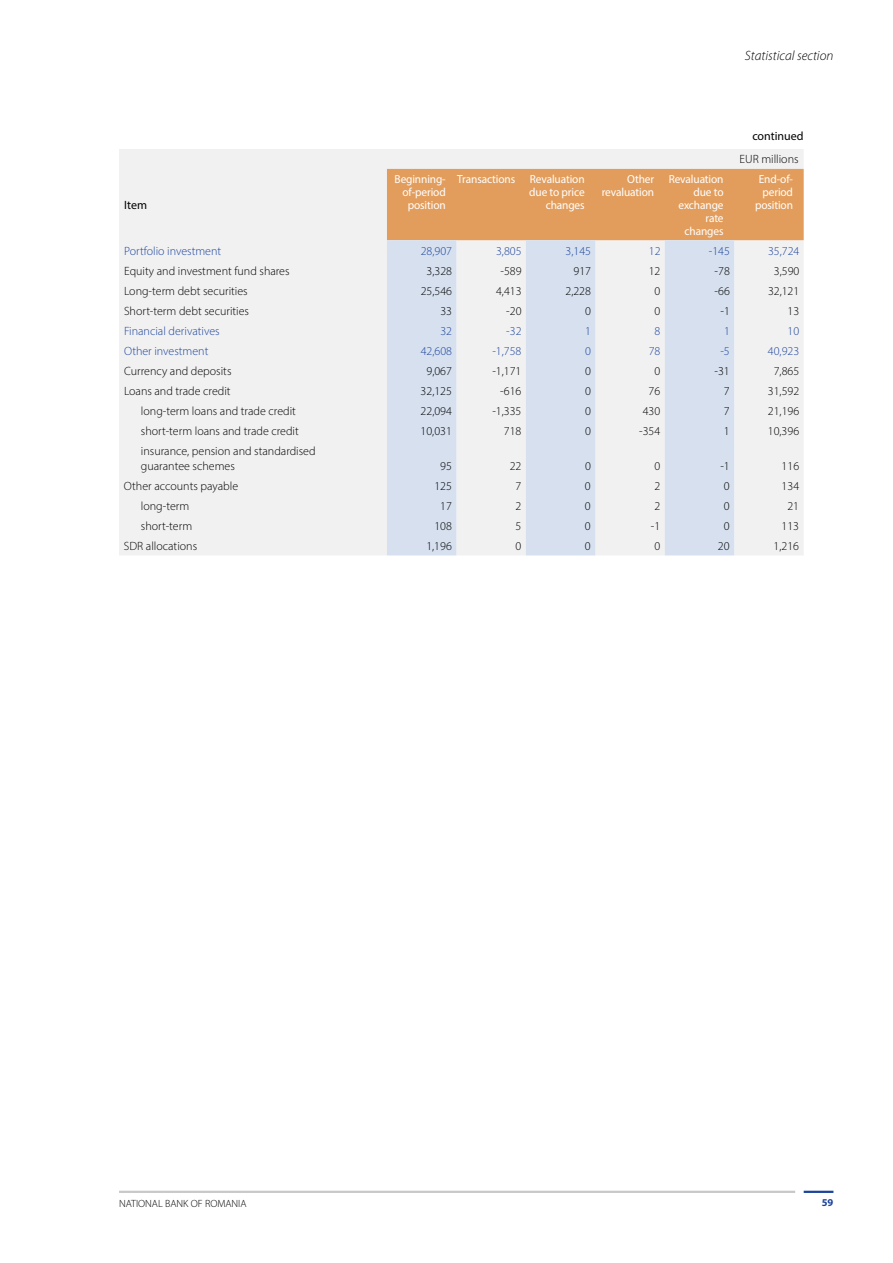
<style>
.page{position:relative;width:893px;height:1263px;background:#fff}
.page>*{position:absolute;margin:0;border:0;box-sizing:border-box;transform-origin:0 0}
.t1{font:italic 300 13.5px "Myriad Pro";color:#000}
.t2{font:300 12px/14.4px "Myriad Pro";color:#000}
.t3{font:300 12px "Myriad Pro";color:#1c449c}
.t4{font:12px "Myriad Pro";color:#000}
.t5{font:11.7px/12.9px "Myriad Pro";letter-spacing:-.01em;color:#fff;text-align:right}
.t6{font:300 10.5px "Myriad Pro";color:#000}
.t7{font:700 10.5px "Myriad Pro";color:#1c449c}
</style>
<div class="page">
<hr style="left:804px;top:1191px;width:29px;height:2px;background:#1c449c">
<hr style="left:119px;top:1191px;width:676px;height:2px;background:#c7c8ca">
<div style="left:119px;top:149px;width:685px;height:406px;background:#f1f1f2"></div>
<div style="left:387px;top:169px;width:417px;height:71px;background:#e29d5c"></div>
<svg style="left:387px;top:240px;width:347px;height:315px;fill:#d6e0ef"></svg>
<p class="t1" style="left:745px;top:47px;width:90px">Statistical section</p>
<p class="t4" style="left:752px;top:129px;width:53px">continued</p>
<p class="t4" style="left:124px;top:198px;width:24px">Item</p>
<p class="t2" style="left:740px;top:152px;width:61px">EUR millions</p>
<p class="t5" style="left:395px;top:173px;width:53px">Beginning&shy;of-period position</p>
<p class="t5" style="left:457px;top:173px;width:129px">Transactions Revaluation due to price<br>changes</p>
<p class="t5" style="left:602px;top:173px;width:54px">Other revaluation</p>
<p class="t5" style="left:669px;top:173px;width:56px">Revaluation due to exchange rate changes</p>
<p class="t5" style="left:755px;top:173px;width:39px">End-of&shy;period position</p>
<p class="t3" style="left:124px;top:243px;width:99px">Portfolio investment</p>
<p class="t3" style="left:421px;top:243px;width:33px">28,907</p>
<p class="t3" style="left:496px;top:243px;width:27px">3,805</p>
<p class="t3" style="left:566px;top:243px;width:27px">3,145</p>
<p class="t3" style="left:649px;top:243px;width:13px">12</p>
<p class="t3" style="left:709px;top:243px;width:23px">-145</p>
<p class="t3" style="left:768px;top:243px;width:33px">35,724</p>
<p class="t2" style="left:124px;top:263px;width:167px">Equity and investment fund shares</p>
<p class="t2" style="left:427px;top:263px;width:27px">3,328</p>
<p class="t2" style="left:500px;top:263px;width:23px">-589</p>
<p class="t2" style="left:573px;top:263px;width:19px">917</p>
<p class="t2" style="left:649px;top:263px;width:13px">12</p>
<p class="t2" style="left:715px;top:263px;width:17px">-78</p>
<p class="t2" style="left:774px;top:263px;width:27px">3,590</p>
<p class="t2" style="left:124px;top:284px;width:125px">Long-term debt securities</p>
<p class="t2" style="left:421px;top:284px;width:33px">25,546</p>
<p class="t2" style="left:496px;top:284px;width:27px">4,413</p>
<p class="t2" style="left:565px;top:284px;width:27px">2,228</p>
<p class="t2" style="left:655px;top:284px;width:7px">0</p>
<p class="t2" style="left:715px;top:284px;width:17px">-66</p>
<p class="t2" style="left:768px;top:284px;width:33px">32,121</p>
<p class="t2" style="left:124px;top:304px;width:126px">Short-term debt securities</p>
<p class="t2" style="left:440px;top:304px;width:13px">33</p>
<p class="t2" style="left:506px;top:304px;width:17px">-20</p>
<p class="t2" style="left:585px;top:304px;width:7px">0</p>
<p class="t2" style="left:655px;top:304px;width:7px">0</p>
<p class="t2" style="left:720px;top:304px;width:11px">-1</p>
<p class="t2" style="left:788px;top:304px;width:13px">13</p>
<p class="t3" style="left:124px;top:324px;width:97px">Financial derivatives</p>
<p class="t3" style="left:440px;top:324px;width:13px">32</p>
<p class="t3" style="left:506px;top:324px;width:17px">-32</p>
<p class="t3" style="left:585px;top:324px;width:7px">1</p>
<p class="t3" style="left:655px;top:324px;width:7px">8</p>
<p class="t3" style="left:724px;top:324px;width:7px">1</p>
<p class="t3" style="left:788px;top:324px;width:13px">10</p>
<p class="t3" style="left:124px;top:344px;width:86px">Other investment</p>
<p class="t3" style="left:421px;top:344px;width:33px">42,608</p>
<p class="t3" style="left:492px;top:344px;width:31px">-1,758</p>
<p class="t3" style="left:585px;top:344px;width:7px">0</p>
<p class="t3" style="left:649px;top:344px;width:13px">78</p>
<p class="t3" style="left:720px;top:344px;width:11px">-5</p>
<p class="t3" style="left:768px;top:344px;width:33px">40,923</p>
<p class="t2" style="left:124px;top:364px;width:109px">Currency and deposits</p>
<p class="t2" style="left:426px;top:364px;width:27px">9,067</p>
<p class="t2" style="left:492px;top:364px;width:31px">-1,171</p>
<p class="t2" style="left:585px;top:364px;width:7px">0</p>
<p class="t2" style="left:654px;top:364px;width:7px">0</p>
<p class="t2" style="left:714px;top:364px;width:17px">-31</p>
<p class="t2" style="left:774px;top:364px;width:27px">7,865</p>
<p class="t2" style="left:124px;top:384px;width:108px">Loans and trade credit</p>
<p class="t2" style="left:421px;top:384px;width:33px">32,125</p>
<p class="t2" style="left:500px;top:384px;width:23px">-616</p>
<p class="t2" style="left:585px;top:384px;width:7px">0</p>
<p class="t2" style="left:649px;top:384px;width:13px">76</p>
<p class="t2" style="left:724px;top:384px;width:7px">7</p>
<p class="t2" style="left:768px;top:384px;width:33px">31,592</p>
<p class="t2" style="left:141px;top:404px;width:156px">long-term loans and trade credit</p>
<p class="t2" style="left:421px;top:404px;width:33px">22,094</p>
<p class="t2" style="left:492px;top:404px;width:31px">-1,335</p>
<p class="t2" style="left:585px;top:404px;width:7px">0</p>
<p class="t2" style="left:643px;top:404px;width:19px">430</p>
<p class="t2" style="left:724px;top:404px;width:7px">7</p>
<p class="t2" style="left:768px;top:404px;width:33px">21,196</p>
<p class="t2" style="left:141px;top:424px;width:159px">short-term loans and trade credit</p>
<p class="t2" style="left:421px;top:424px;width:33px">10,031</p>
<p class="t2" style="left:504px;top:424px;width:19px">718</p>
<p class="t2" style="left:585px;top:424px;width:7px">0</p>
<p class="t2" style="left:639px;top:424px;width:23px">-354</p>
<p class="t2" style="left:724px;top:424px;width:7px">1</p>
<p class="t2" style="left:768px;top:424px;width:33px">10,396</p>
<p class="t2" style="left:141px;top:444px;width:176px">insurance, pension and standardised guarantee schemes</p>
<p class="t2" style="left:440px;top:458px;width:13px">95</p>
<p class="t2" style="left:510px;top:458px;width:13px">22</p>
<p class="t2" style="left:585px;top:458px;width:7px">0</p>
<p class="t2" style="left:654px;top:458px;width:7px">0</p>
<p class="t2" style="left:720px;top:458px;width:11px">-1</p>
<p class="t2" style="left:782px;top:458px;width:19px">116</p>
<p class="t2" style="left:124px;top:478px;width:116px">Other accounts payable</p>
<p class="t2" style="left:434px;top:478px;width:19px">125</p>
<p class="t2" style="left:515px;top:478px;width:7px">7</p>
<p class="t2" style="left:585px;top:478px;width:7px">0</p>
<p class="t2" style="left:654px;top:478px;width:7px">2</p>
<p class="t2" style="left:724px;top:478px;width:7px">0</p>
<p class="t2" style="left:782px;top:478px;width:19px">134</p>
<p class="t2" style="left:141px;top:498px;width:50px">long-term</p>
<p class="t2" style="left:440px;top:498px;width:13px">17</p>
<p class="t2" style="left:515px;top:498px;width:7px">2</p>
<p class="t2" style="left:585px;top:498px;width:7px">0</p>
<p class="t2" style="left:654px;top:498px;width:7px">2</p>
<p class="t2" style="left:724px;top:498px;width:7px">0</p>
<p class="t2" style="left:787px;top:498px;width:13px">21</p>
<p class="t2" style="left:141px;top:518px;width:53px">short-term</p>
<p class="t2" style="left:434px;top:518px;width:19px">108</p>
<p class="t2" style="left:515px;top:518px;width:7px">5</p>
<p class="t2" style="left:585px;top:518px;width:7px">0</p>
<p class="t2" style="left:651px;top:518px;width:11px">-1</p>
<p class="t2" style="left:724px;top:518px;width:7px">0</p>
<p class="t2" style="left:782px;top:518px;width:19px">113</p>
<p class="t2" style="left:124px;top:539px;width:75px">SDR allocations</p>
<p class="t2" style="left:426px;top:539px;width:27px">1,196</p>
<p class="t2" style="left:515px;top:539px;width:7px">0</p>
<p class="t2" style="left:585px;top:539px;width:7px">0</p>
<p class="t2" style="left:654px;top:539px;width:7px">0</p>
<p class="t2" style="left:718px;top:539px;width:13px">20</p>
<p class="t2" style="left:774px;top:539px;width:27px">1,216</p>
<p class="t6" style="left:119px;top:1197px;width:129px">NATIONAL BANK OF ROMANIA</p>
<p class="t7" style="left:822px;top:1195px;width:13px">59</p>
</div>
